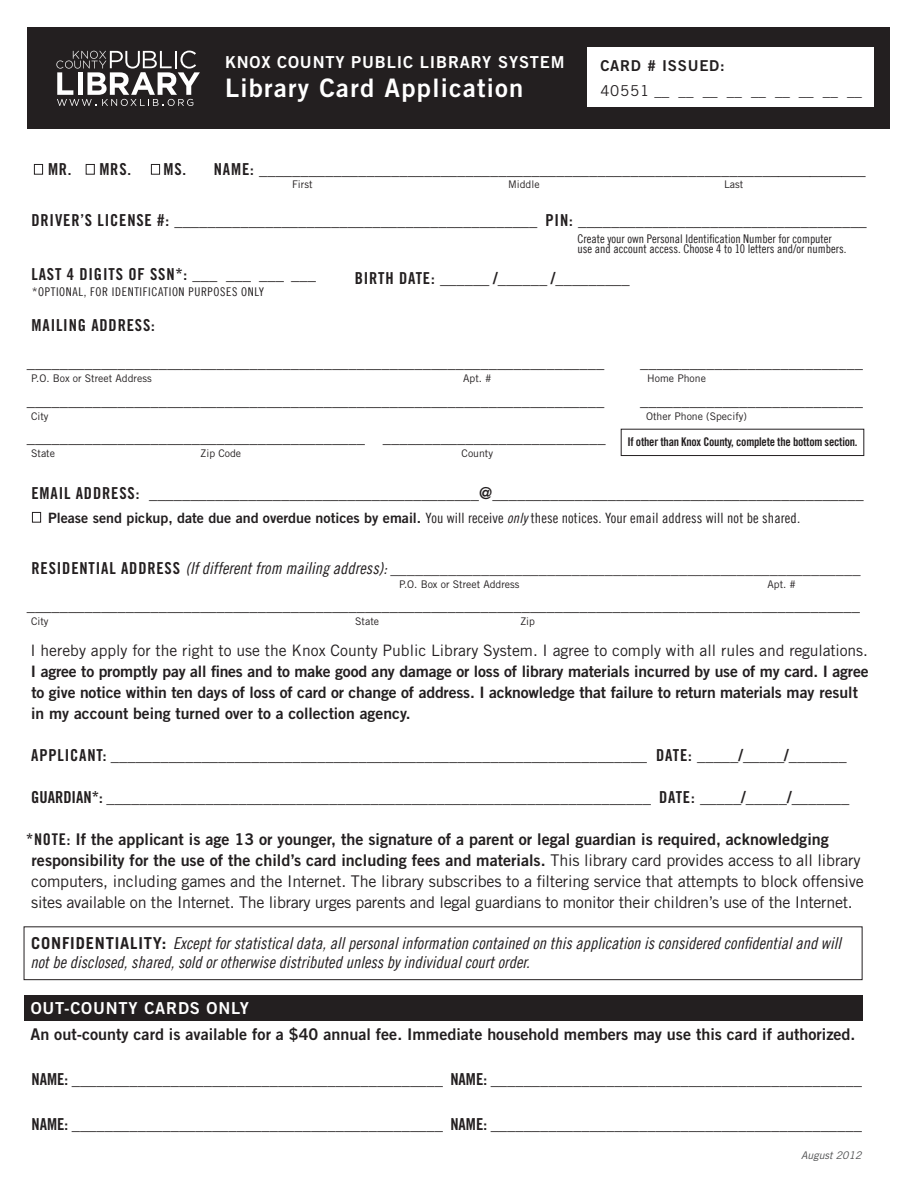
<style>
.page{position:relative;width:918px;height:1188px;background:#fff}
.page>*{position:absolute;margin:0;border:0;box-sizing:border-box;transform-origin:0 0}
.t1{font:25.5px "Trade Gothic Bold Two";letter-spacing:.05em;color:#fff}
.t2{font:16.5px "Trade Gothic Bold Cond Twenty";letter-spacing:.05em;color:#231f20}
.t3{font:16.5px/19.5px "Trade Gothic LT Cond Eighteen Obl";color:#231f20}
.t4{font:16.5px "Trade Gothic Bold Cond Twenty";color:#231f20}
.t5{font:16.5px "Trade Gothic Bold Two";letter-spacing:.05em;color:#fff}
.t6{font:16.2px/21px "Trade Gothic Bold Two";color:#231f20}
.t7{font:16.2px/21px "Trade Gothic";letter-spacing:-.015em;color:#231f20}
.t8{font:15.75px/21px "Trade Gothic Bold Two";letter-spacing:-.01em;color:#231f20}
.t9{font:15.75px "Trade Gothic";color:#231f20}
.t10{font:15px "Trade Gothic";letter-spacing:.05em;color:#231f20}
.t11{font:15px "Trade Gothic Bold Two";letter-spacing:.05em;color:#231f20}
.t12{font:14.25px "Trade Gothic LT Cond Eighteen";letter-spacing:.01em;color:#231f20}
.t13{font:12px/10.5px "Trade Gothic LT Cond Eighteen";color:#231f20}
.t14{font:12px "Trade Gothic Bold Cond Twenty";letter-spacing:-.02em;color:#231f20}
.t15{font:12px "Trade Gothic LT Cond Eighteen";letter-spacing:.05em;color:#231f20}
.t16{font:10.5px "Trade Gothic";color:#231f20}
.t17{font:italic 10.5px "Trade Gothic";color:#4b4c4d}
.s1{font-family:"Trade Gothic Bold Two"}
.s2{font-family:"Trade Gothic LT Cond Eighteen Obl"}
.s3{font-family:"Trade Gothic Bold Cond Twenty"}
.s4{font-family:"Trade Gothic"}
.s5{font-family:"Trade Gothic";font-weight:700}
</style>
<div class="page">
<div style="left:28px;top:28px;width:862px;height:101px;background:#231f20"></div>
<div style="left:25px;top:995px;width:838px;height:26px;background:#231f20"></div>
<div style="left:587px;top:48px;width:286px;height:59px;background:#fff"></div>
<div style="left:32px;top:512px;width:9px;height:10px;border:1px solid #231f20"></div>
<div style="left:34px;top:164px;width:9px;height:10px;border:1px solid #231f20"></div>
<div style="left:86px;top:164px;width:9px;height:10px;border:1px solid #231f20"></div>
<div style="left:151px;top:164px;width:9px;height:10px;border:1px solid #231f20"></div>
<div style="left:24px;top:926px;width:838px;height:54px;border:1px solid #231f20"></div>
<div style="left:621px;top:429px;width:243px;height:27px;border:1px solid #231f20"></div>
<svg style="left:56px;top:51px;width:144px;height:55px"></svg>
<p class="t5" style="left:225px;top:52px;width:341px">Knox County Public Li brary System</p>
<h1 class="t1" style="left:225px;top:72px;width:300px">Library Card Application</h1>
<p class="t11" style="left:600px;top:56px;width:126px">Card # Issued:</p>
<p class="t10" style="left:600px;top:82px;width:263px">40551 __ __ __ __ __ __ __ __ __</p>
<p class="t2" style="left:48px;top:159px;width:85px">MR. MRS.</p>
<p class="t2" style="left:163px;top:159px;width:704px">MS. NAM E: __________________________________________________________________________</p>
<p class="t2" style="left:31px;top:210px;width:837px">DRIVER’S LICEN SE #: ____________________________________________ PI N: ___________________________________</p>
<p class="t2" style="left:32px;top:264px;width:286px">LAST 4 DIGITS OF SS N*: ___ ___ ___ ___</p>
<p class="t2" style="left:355px;top:268px;width:277px">BIRTH D ATE: ______ /______ /_________</p>
<p class="t2" style="left:32px;top:315px;width:125px">MAILING ADDRESS:</p>
<p class="t2" style="left:27px;top:352px;width:579px">______________________________________________________________________</p>
<p class="t2" style="left:640px;top:352px;width:224px">___________________________</p>
<p class="t2" style="left:27px;top:390px;width:579px">______________________________________________________________________</p>
<p class="t2" style="left:640px;top:390px;width:224px">___________________________</p>
<p class="t2" style="left:27px;top:427px;width:580px">_________________________________________ ___________________________</p>
<p class="t16" style="left:292px;top:178px;width:22px">First</p>
<p class="t16" style="left:508px;top:178px;width:33px">Middle</p>
<p class="t16" style="left:724px;top:178px;width:21px">Last</p>
<p class="t13" style="left:577px;top:233px;width:271px">Create your own Personal Identification Number for computer use and account access. Choose 4 to 10 letters and/or numbers.</p>
<p class="t15" style="left:32px;top:285px;width:233px">*optional, For Identification purposes only</p>
<p class="t16" style="left:31px;top:372px;width:122px">P.O. Box or Street Address</p>
<p class="t16" style="left:463px;top:372px;width:30px">Apt. #</p>
<p class="t16" style="left:647px;top:372px;width:60px">Home Phone</p>
<p class="t16" style="left:31px;top:410px;width:19px">City</p>
<p class="t16" style="left:646px;top:410px;width:102px">Other Phone (Specify)</p>
<p class="t14" style="left:627px;top:434px;width:232px">IF OTHER THAN KNOX COUNTY, COMPLETE THE BOTTOM SECTION.</p>
<p class="t16" style="left:31px;top:447px;width:25px">State</p>
<p class="t16" style="left:201px;top:447px;width:42px">Zip Code</p>
<p class="t16" style="left:462px;top:447px;width:33px">County</p>
<p class="t2" style="left:31px;top:483px;width:834px">EM AIL ADD RESS: ________________________________________@_____________________________________________</p>
<p class="t12" style="left:48px;top:509px;width:754px"><span class="s1">Please send pickup, date due and overdue notices by email.</span> You will receive <span class="s2">only</span> these notices. Your email address will not be shared.</p>
<p class="t3" style="left:31px;top:558px;width:831px"><span class="s3">RESID EN TIAL ADD RESS</span> (If different from mailing address): _________________________________________________________</p>
<p class="t2" style="left:27px;top:595px;width:835px">_____________________________________________________________________________________________________</p>
<p class="t9" style="left:30px;top:641px;width:839px">I hereby apply for the right to use the Knox County Public Library System. I agree to comply with all rules and regulations.</p>
<p class="t8" style="left:31px;top:661px;width:839px">I agree to promptly pay all fines and to make good any damage or loss of library materials incurred by use of my card. I agree to give notice within ten days of loss of card or change of address. I acknowledge that failure to return materials may result in my account being turned over to a collection agency.</p>
<p class="t2" style="left:31px;top:745px;width:817px">APPL ICAN T: _________________________________________________________________ DATE: _____/_____/_______</p>
<p class="t4" style="left:31px;top:787px;width:820px">GUARDIAN*: __________________________________________________________________ DATE: _____/_____/_______</p>
<p class="t6" style="left:32px;top:829px;width:830px;text-indent:-5px"><span class="s3">*NOTE :</span> If the applicant is age 13 or younger, the signature of a parent or legal guardian is required, acknowledging responsibility for the use of the child’s card including fees and materials. <span class="s4">This library card provides access to all library</span></p>
<p class="t7" style="left:31px;top:871px;width:834px">computers, including games and the Internet. The library subscribes to a filtering service that attempts to block offensive sites available on the Internet. The library urges parents and legal guardians to monitor their children’s use of the Internet.</p>
<p class="t3" style="left:30px;top:933px;width:812px"><span class="s5">CONFIDENTIALITY:</span> Except for statistical data, all personal information contained on this application is considered confidential and will not be disclosed, shared, sold or otherwise distributed unless by individual court order.</p>
<p class="t16" style="left:399px;top:578px;width:122px">P.O. Box or Street Address</p>
<p class="t16" style="left:767px;top:578px;width:30px">Apt. #</p>
<p class="t16" style="left:31px;top:615px;width:19px">City</p>
<p class="t16" style="left:355px;top:615px;width:25px">State</p>
<p class="t16" style="left:520px;top:615px;width:16px">Zip</p>
<p class="t5" style="left:31px;top:998px;width:220px">out-county cards only</p>
<p class="t6" style="left:31px;top:1024px;width:826px">An out-county card is available for a $40 annual fee. Immediate household members may use this card if authorized.</p>
<p class="t2" style="left:31px;top:1069px;width:832px">NAME: _____________________________________________ NAME: _____________________________________________</p>
<p class="t2" style="left:31px;top:1114px;width:832px">NAME: _____________________________________________ NAME: _____________________________________________</p>
<p class="t17" style="left:801px;top:1149px;width:62px">August 2012</p>
</div>
